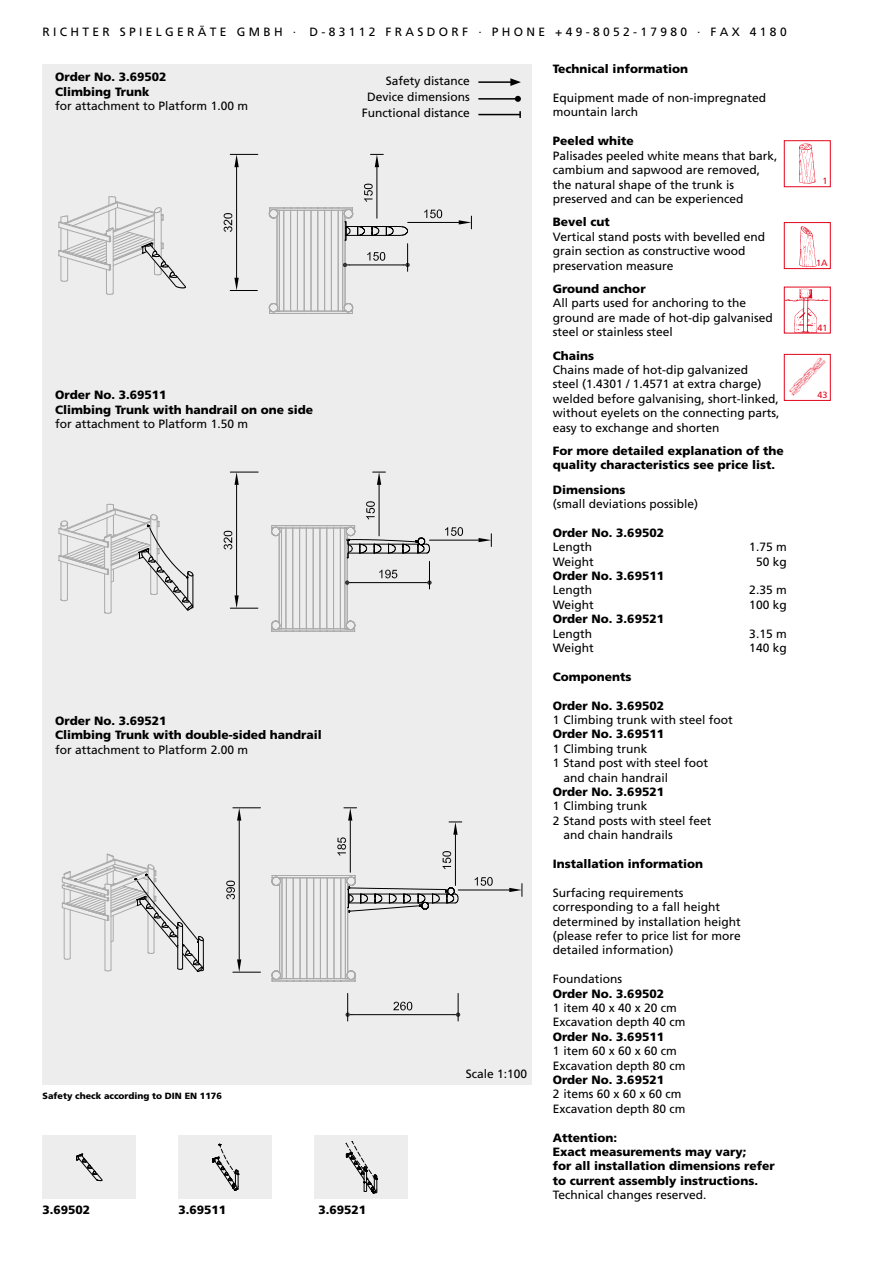
<style>
.page{position:relative;width:893px;height:1263px;background:#fff}
.page>*{position:absolute;margin:0;border:0;box-sizing:border-box;transform-origin:0 0}
.t1{font:12px/14.4px "Frutiger LT Std";color:#000}
.t2{font:900 12px/14.4px "Frutiger LT Std";color:#000}
.t3{font:900 9px "Frutiger LT Std";color:#000}
.t4{font:9px "Frutiger LT Std";color:#e3051b}
</style>
<div class="page">
<div style="left:784px;top:140px;width:47px;height:47px;border:1px solid #e3051b"></div>
<img style="left:799px;top:143px;width:17px;height:41px">
<img style="left:799px;top:226px;width:18px;height:41px">
<div style="left:784px;top:222px;width:47px;height:47px;border:1px solid #e3051b"></div>
<img style="left:789px;top:357px;width:37px;height:39px">
<div style="left:784px;top:354px;width:47px;height:47px;border:1px solid #e3051b"></div>
<div style="left:784px;top:287px;width:47px;height:46px;border:1px solid #e3051b"></div>
<img style="left:785px;top:288px;width:44px;height:45px">
<div style="left:43px;top:64px;width:488px;height:1020px;background:#ededed"></div>
<div style="left:43px;top:1135px;width:93px;height:64px;background:#ededed"></div>
<svg style="left:76px;top:1154px;width:26px;height:27px"></svg>
<div style="left:179px;top:1135px;width:93px;height:64px;background:#ededed"></div>
<svg style="left:212px;top:1144px;width:27px;height:47px"></svg>
<div style="left:315px;top:1135px;width:93px;height:64px;background:#ededed"></div>
<svg style="left:346px;top:1141px;width:32px;height:53px"></svg>
<svg style="left:58px;top:196px;width:128px;height:99px"></svg>
<hr style="left:376px;top:167px;width:1px;height:51px;background:#000">
<svg style="left:370px;top:154px;width:13px;height:13px"></svg>
<hr style="left:236px;top:167px;width:1px;height:111px;background:#000">
<svg style="left:230px;top:154px;width:28px;height:13px"></svg>
<hr style="left:408px;top:222px;width:51px;height:1px;background:#000">
<svg style="left:459px;top:216px;width:13px;height:13px"></svg>
<svg style="left:424px;top:209px;width:18px;height:9px"></svg>
<svg style="left:224px;top:184px;width:186px;height:130px"></svg>
<hr style="left:193px;top:575px;width:1px;height:32px;background:#000">
<svg style="left:59px;top:504px;width:134px;height:110px"></svg>
<hr style="left:236px;top:485px;width:1px;height:110px;background:#000">
<svg style="left:230px;top:472px;width:28px;height:13px"></svg>
<hr style="left:379px;top:485px;width:1px;height:51px;background:#000">
<svg style="left:373px;top:472px;width:12px;height:13px"></svg>
<svg style="left:224px;top:501px;width:208px;height:131px"></svg>
<hr style="left:429px;top:540px;width:49px;height:1px;background:#000">
<svg style="left:478px;top:534px;width:14px;height:12px"></svg>
<svg style="left:445px;top:527px;width:18px;height:9px"></svg>
<svg style="left:62px;top:854px;width:142px;height:118px"></svg>
<hr style="left:458px;top:889px;width:51px;height:1px;background:#000">
<svg style="left:509px;top:883px;width:13px;height:13px"></svg>
<svg style="left:475px;top:877px;width:18px;height:9px"></svg>
<svg style="left:226px;top:807px;width:236px;height:214px"></svg>
<hr style="left:478px;top:81px;width:35px;height:2px;background:#000">
<svg style="left:510px;top:78px;width:11px;height:8px"></svg>
<hr style="left:478px;top:98px;width:40px;height:2px;background:#000">
<svg style="left:515px;top:96px;width:6px;height:6px"></svg>
<hr style="left:478px;top:114px;width:42px;height:1px;background:#000">
<svg style="left:519px;top:111px;width:2px;height:7px"></svg>
<p class="t1" style="left:43px;top:25px;width:746px">R I C H T E R S P I E L G E R Ä T E G M B H · D - 8 3 1 1 2 F R A S D O R F · P H O N E + 4 9 - 8 0 5 2 - 1 7 9 8 0 · F A X 4 1 8 0</p>
<p class="t2" style="left:55px;top:70px;width:113px">Order No. 3.69502<br>Climbing Trunk</p>
<p class="t1" style="left:55px;top:99px;width:194px">for attachment to Platform 1.00 m</p>
<p class="t1" style="left:362px;top:72px;width:110px;line-height:16.2px;text-align:right">Safety distance<br>Device dimensions<br>Functional distance</p>
<p class="t2" style="left:55px;top:388px;width:259px">Order No. 3.69511<br>Climbing Trunk with handrail on one side</p>
<p class="t1" style="left:55px;top:417px;width:194px">for attachment to Platform 1.50 m</p>
<p class="t2" style="left:55px;top:713px;width:268px">Order No. 3.69521<br>Climbing Trunk with double-sided handrail</p>
<p class="t1" style="left:55px;top:742px;width:194px">for attachment to Platform 2.00 m</p>
<p class="t3" style="left:43px;top:1090px;width:181px">Safety check according to DIN EN 1176</p>
<p class="t1" style="left:466px;top:1067px;width:63px">Scale 1:100</p>
<p class="t2" style="left:43px;top:1203px;width:49px">3.69502</p>
<p class="t2" style="left:179px;top:1203px;width:49px">3.69511</p>
<p class="t2" style="left:318px;top:1203px;width:49px">3.69521</p>
<p class="t2" style="left:553px;top:61px;width:137px">Technical information</p>
<p class="t1" style="left:553px;top:90px;width:215px">Equipment made of non-impregnated mountain larch</p>
<p class="t2" style="left:553px;top:134px;width:83px">Peeled white</p>
<p class="t1" style="left:553px;top:148px;width:226px">Palisades peeled white means that bark, cambium and sapwood are removed, the natural shape of the trunk is preserved and can be experienced</p>
<p class="t2" style="left:553px;top:215px;width:59px">Bevel cut</p>
<p class="t1" style="left:553px;top:229px;width:214px">Vertical stand posts with bevelled end grain section as constructive wood preservation measure</p>
<p class="t2" style="left:553px;top:282px;width:94px">Ground anchor</p>
<p class="t1" style="left:553px;top:296px;width:222px">All parts used for anchoring to the ground are made of hot-dip galvanised steel or stainless steel</p>
<p class="t2" style="left:553px;top:348px;width:43px">Chains</p>
<p class="t1" style="left:553px;top:363px;width:228px">Chains made of hot-dip galvanized<br>steel (1.4301 / 1.4571 at extra charge) welded before galvanising, short-linked, without eyelets on the connecting parts, easy to exchange and shorten</p>
<p class="t2" style="left:553px;top:444px;width:232px">For more detailed explanation of the quality characteristics see price list.</p>
<p class="t2" style="left:553px;top:482px;width:74px">Dimensions</p>
<p class="t1" style="left:553px;top:497px;width:147px">(small deviations possible)</p>
<p class="t2" style="left:553px;top:525px;width:113px">Order No. 3.69502</p>
<p class="t1" style="left:553px;top:540px;width:41px">Length</p>
<p class="t1" style="left:749px;top:540px;width:39px">1.75 m</p>
<p class="t1" style="left:553px;top:554px;width:42px">Weight</p>
<p class="t1" style="left:756px;top:554px;width:32px">50 kg</p>
<p class="t2" style="left:553px;top:568px;width:113px">Order No. 3.69511</p>
<p class="t1" style="left:553px;top:583px;width:41px">Length</p>
<p class="t1" style="left:749px;top:583px;width:39px">2.35 m</p>
<p class="t1" style="left:553px;top:597px;width:42px">Weight</p>
<p class="t1" style="left:749px;top:597px;width:39px">100 kg</p>
<p class="t2" style="left:553px;top:612px;width:113px">Order No. 3.69521</p>
<p class="t1" style="left:553px;top:626px;width:41px">Length</p>
<p class="t1" style="left:749px;top:626px;width:39px">3.15 m</p>
<p class="t1" style="left:553px;top:641px;width:42px">Weight</p>
<p class="t1" style="left:749px;top:641px;width:39px">140 kg</p>
<p class="t2" style="left:553px;top:669px;width:80px">Components</p>
<p class="t2" style="left:553px;top:698px;width:113px">Order No. 3.69502</p>
<p class="t1" style="left:553px;top:713px;width:181px">1 Climbing trunk with steel foot</p>
<p class="t2" style="left:553px;top:727px;width:113px">Order No. 3.69511</p>
<p class="t1" style="left:553px;top:741px;width:96px">1 Climbing trunk</p>
<p class="t1" style="left:553px;top:756px;width:157px">1 Stand post with steel foot</p>
<p class="t1" style="left:563px;top:770px;width:106px">and chain handrail</p>
<p class="t2" style="left:553px;top:784px;width:113px">Order No. 3.69521</p>
<p class="t1" style="left:553px;top:799px;width:96px">1 Climbing trunk</p>
<p class="t1" style="left:553px;top:813px;width:160px">2 Stand posts with steel feet</p>
<p class="t1" style="left:563px;top:828px;width:111px">and chain handrails</p>
<p class="t2" style="left:553px;top:856px;width:152px">Installation information</p>
<p class="t1" style="left:553px;top:885px;width:190px">Surfacing requirements corresponding to a fall height determined by installation height (please refer to price list for more detailed information)</p>
<p class="t1" style="left:553px;top:972px;width:71px">Foundations</p>
<p class="t2" style="left:553px;top:986px;width:113px">Order No. 3.69502</p>
<p class="t1" style="left:553px;top:1001px;width:134px">1 item 40 x 40 x 20 cm<br>Excavation depth 40 cm</p>
<p class="t2" style="left:553px;top:1029px;width:113px">Order No. 3.69511</p>
<p class="t1" style="left:553px;top:1044px;width:134px">1 item 60 x 60 x 60 cm<br>Excavation depth 80 cm</p>
<p class="t2" style="left:553px;top:1072px;width:113px">Order No. 3.69521</p>
<p class="t1" style="left:553px;top:1087px;width:134px">2 items 60 x 60 x 60 cm<br>Excavation depth 80 cm</p>
<p class="t2" style="left:553px;top:1130px;width:223px">Attention:<br>Exact measurements may vary;<br>for all installation dimensions refer to current assembly instructions.</p>
<p class="t1" style="left:553px;top:1188px;width:155px">Technical changes reserved.</p>
<p class="t4" style="left:822px;top:176px;width:7px">1</p>
<p class="t4" style="left:816px;top:258px;width:13px">1A</p>
<p class="t4" style="left:817px;top:322px;width:12px">41</p>
<p class="t4" style="left:817px;top:389px;width:12px">43</p>
</div>
